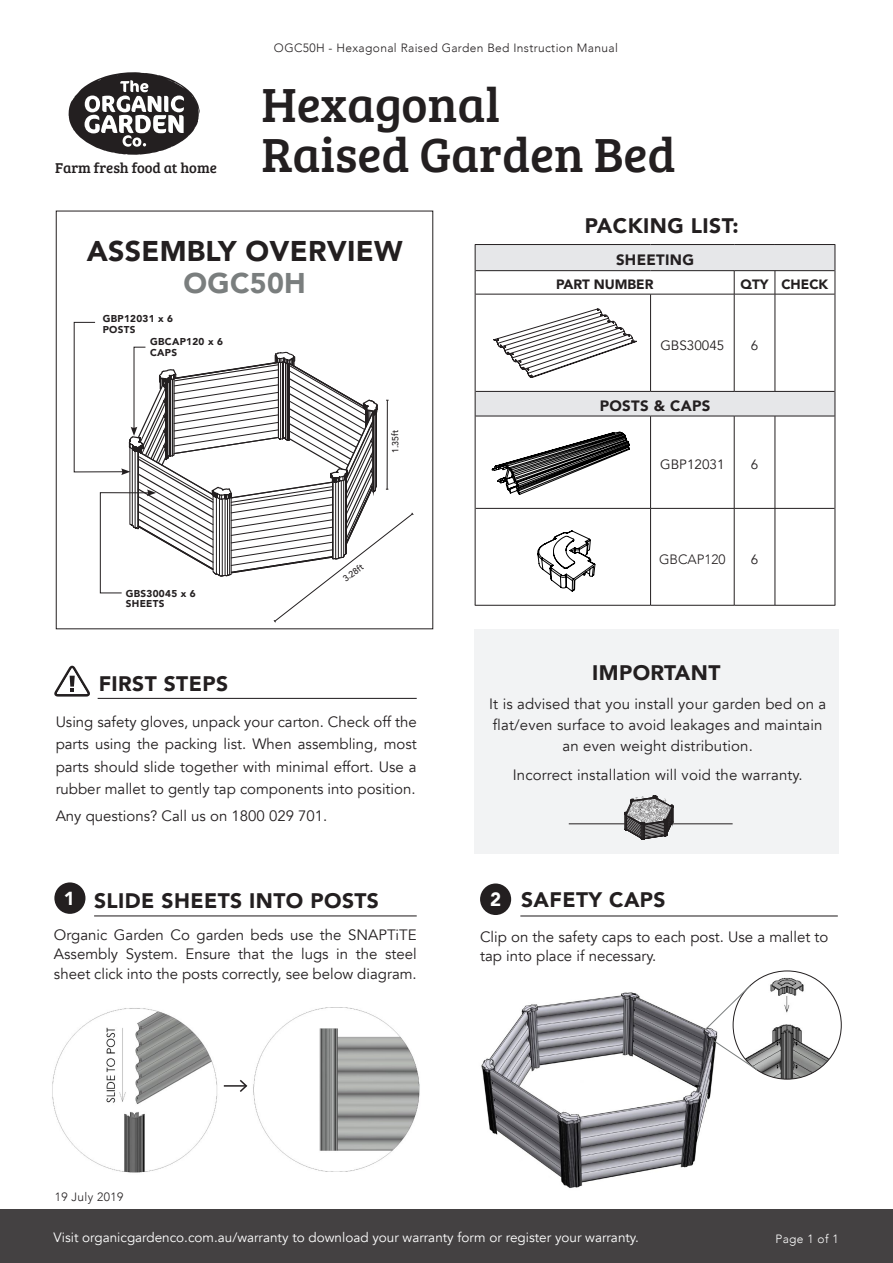
<style>
.page{position:relative;width:893px;height:1263px;background:#fff}
.page>*{position:absolute;margin:0;border:0;box-sizing:border-box;transform-origin:0 0}
.t1{font:49.5px "Bree Serif";color:#231f20}
.t2{font:900 28.5px "Avenir";letter-spacing:.01em;color:#231f20}
.t3{font:900 28.5px "Avenir";letter-spacing:.01em;color:#7a7e7e}
.t4{font:900 21px "Avenir";letter-spacing:.02em;color:#231f20}
.t5{font:900 19.2px "Avenir";color:#fff}
.t6{font:15px/19.5px "Avenir";color:#231f20;text-align:justify}
.t7{font:900 15px "Avenir";letter-spacing:.02em;color:#231f20}
.t8{font:14.7px "Bree Serif";color:#231f20}
.t9{font:13.5px "Avenir";color:#fff}
.t10{font:13.5px "Avenir";color:#231f20}
.t11{font:900 13.5px "Avenir";color:#231f20}
.t12{font:300 13.5px "Avenir";color:#231f20}
.t13{font:300 12px "Avenir";letter-spacing:.03em;color:#231f20}
.t14{font:300 12px "Avenir";letter-spacing:.03em;color:#fff}
.t15{font:900 9.9px/10.9px "Avenir";letter-spacing:.03em;color:#231f20}
.t16{font:500 8.85px "Avenir";color:#231f20}
.s1{font-size:18.9px;color:#fff}
</style>
<div class="page">
<div style="left:475px;top:629px;width:364px;height:224px;background:#f2f3f4"></div>
<hr style="left:569px;top:823px;width:164px;height:1px;background:#231f20">
<div style="left:54px;top:882px;width:31px;height:32px;background:#231f20;border-radius:50%"></div>
<hr style="left:94px;top:915px;width:323px;height:1px;background:#231f20">
<img style="left:52px;top:1008px;width:172px;height:165px">
<img style="left:253px;top:1007px;width:167px;height:165px">
<hr style="left:224px;top:1085px;width:22px;height:2px;background:#231f20">
<svg style="left:238px;top:1079px;width:10px;height:13px"></svg>
<svg style="left:69px;top:72px;width:131px;height:83px"></svg>
<hr style="left:520px;top:915px;width:318px;height:1px;background:#231f20">
<div style="left:480px;top:883px;width:31px;height:32px;background:#231f20;border-radius:50%"></div>
<img style="left:733px;top:971px;width:108px;height:108px;border-radius:54px">
<div style="left:0;top:1210px;width:893px;height:53px;background:#444142"></div>
<svg style="left:476px;top:245px;width:359px;height:171px"></svg>
<hr style="left:475px;top:270px;width:176px;height:1px;background:#231f20">
<hr style="left:651px;top:270px;width:83px;height:1px;background:#231f20">
<hr style="left:734px;top:270px;width:41px;height:1px;background:#231f20">
<svg style="left:734px;top:271px;width:1px;height:23px"></svg>
<hr style="left:775px;top:270px;width:60px;height:1px;background:#231f20">
<svg style="left:775px;top:271px;width:1px;height:23px"></svg>
<hr style="left:475px;top:294px;width:176px;height:1px;background:#231f20">
<hr style="left:651px;top:294px;width:83px;height:1px;background:#231f20">
<hr style="left:650px;top:294px;width:1px;height:97px;background:#231f20">
<hr style="left:734px;top:294px;width:41px;height:1px;background:#231f20">
<hr style="left:734px;top:294px;width:1px;height:97px;background:#231f20">
<hr style="left:775px;top:294px;width:60px;height:1px;background:#231f20">
<hr style="left:775px;top:294px;width:1px;height:97px;background:#231f20">
<hr style="left:475px;top:391px;width:176px;height:1px;background:#231f20">
<hr style="left:651px;top:391px;width:83px;height:1px;background:#231f20">
<hr style="left:734px;top:391px;width:41px;height:1px;background:#231f20">
<hr style="left:775px;top:391px;width:60px;height:1px;background:#231f20">
<hr style="left:475px;top:416px;width:176px;height:1px;background:#231f20">
<hr style="left:651px;top:416px;width:83px;height:1px;background:#231f20">
<hr style="left:650px;top:416px;width:1px;height:92px;background:#231f20">
<hr style="left:734px;top:416px;width:41px;height:1px;background:#231f20">
<hr style="left:734px;top:416px;width:1px;height:92px;background:#231f20">
<hr style="left:775px;top:416px;width:60px;height:1px;background:#231f20">
<hr style="left:775px;top:416px;width:1px;height:92px;background:#231f20">
<hr style="left:475px;top:508px;width:176px;height:1px;background:#231f20">
<hr style="left:651px;top:508px;width:83px;height:1px;background:#231f20">
<hr style="left:650px;top:509px;width:1px;height:96px;background:#231f20">
<hr style="left:734px;top:508px;width:41px;height:1px;background:#231f20">
<hr style="left:734px;top:509px;width:1px;height:96px;background:#231f20">
<hr style="left:775px;top:508px;width:60px;height:1px;background:#231f20">
<hr style="left:775px;top:509px;width:1px;height:96px;background:#231f20">
<hr style="left:475px;top:605px;width:176px;height:1px;background:#231f20">
<hr style="left:651px;top:605px;width:83px;height:1px;background:#231f20">
<hr style="left:734px;top:605px;width:41px;height:1px;background:#231f20">
<hr style="left:775px;top:605px;width:60px;height:1px;background:#231f20">
<hr style="left:475px;top:244px;width:176px;height:1px;background:#231f20">
<hr style="left:651px;top:244px;width:83px;height:1px;background:#231f20">
<hr style="left:734px;top:244px;width:41px;height:1px;background:#231f20">
<hr style="left:775px;top:244px;width:60px;height:1px;background:#231f20">
<svg style="left:475px;top:245px;width:1px;height:49px"></svg>
<svg style="left:835px;top:245px;width:1px;height:49px"></svg>
<hr style="left:475px;top:294px;width:1px;height:97px;background:#231f20">
<hr style="left:835px;top:294px;width:1px;height:97px;background:#231f20">
<svg style="left:475px;top:391px;width:1px;height:25px"></svg>
<svg style="left:835px;top:391px;width:1px;height:25px"></svg>
<hr style="left:475px;top:416px;width:1px;height:92px;background:#231f20">
<hr style="left:835px;top:416px;width:1px;height:92px;background:#231f20">
<hr style="left:475px;top:508px;width:1px;height:97px;background:#231f20">
<hr style="left:835px;top:508px;width:1px;height:97px;background:#231f20">
<svg style="left:491px;top:431px;width:139px;height:64px"></svg>
<svg style="left:537px;top:530px;width:59px;height:62px"></svg>
<svg style="left:493px;top:308px;width:144px;height:72px"></svg>
<hr style="left:98px;top:698px;width:319px;height:1px;background:#231f20">
<svg style="left:54px;top:666px;width:36px;height:31px"></svg>
<svg style="left:74px;top:322px;width:340px;height:301px"></svg>
<hr style="left:219px;top:499px;width:1px;height:76px;background:#231f20">
<hr style="left:222px;top:499px;width:1px;height:77px;background:#231f20">
<hr style="left:225px;top:499px;width:1px;height:76px;background:#231f20">
<hr style="left:227px;top:499px;width:1px;height:77px;background:#231f20">
<svg style="left:624px;top:795px;width:50px;height:45px"></svg>
<img style="left:481px;top:992px;width:237px;height:196px">
<svg style="left:706px;top:985px;width:45px;height:44px"></svg>
<svg style="left:713px;top:1040px;width:45px;height:30px"></svg>
<p class="t13" style="left:274px;top:41px;width:346px">OGC50H - Hexagonal Raised Garden Bed Instruction Manual</p>
<p class="t8" style="left:55px;top:157px;width:163px">Farm fresh food at home</p>
<h1 class="t1" style="left:261px;top:69px;width:240px">Hexagonal</h1>
<h1 class="t1" style="left:261px;top:119px;width:416px">Raised Garden Bed</h1>
<h3 class="t4" style="left:585px;top:208px;width:155px">PACKING LIST:</h3>
<h2 class="t2" style="left:87px;top:227px;width:317px">ASSEMBLY OVERVIEW</h2>
<h2 class="t3" style="left:184px;top:258px;width:124px">OGC50H</h2>
<p class="t15" style="left:103px;top:313px;width:72px">GBP12031 x 6<br>POSTS</p>
<p class="t15" style="left:150px;top:336px;width:74px">GBCAP120 x 6<br>CAPS</p>
<p class="t15" style="left:126px;top:587px;width:71px">GBS30045 x 6<br>SHEETS</p>
<h3 class="t4" style="left:99px;top:665px;width:131px">FIRST STEPS</h3>
<p class="t16" style="left:388px;top:453px;width:25px;rotate:-91deg">1.35ft</p>
<p class="t16" style="left:339px;top:574px;width:25px;rotate:-37deg">3.28ft</p>
<p class="t6" style="left:56px;top:710px;width:363px;line-height:22.5px">Using safety gloves, unpack your carton. Check off the parts using the packing list. When assembling, most parts should slide together with minimal effort. Use a rubber mallet to gently tap components into position.</p>
<p class="t6" style="left:56px;top:806px;width:273px">Any questions? Call us on 1800 029 701.</p>
<h3 class="t4" style="left:64px;top:882px;width:317px"><span class="s1">1</span> SLIDE SHEETS INTO POSTS</h3>
<p class="t6" style="left:54px;top:925px;width:364px">Organic Garden Co garden beds use the SNAPTiTE Assembly System. Ensure that the lugs in the steel sheet click into the posts correctly, see below diagram.</p>
<p class="t7" style="left:616px;top:247px;width:79px">SHEETING</p>
<p class="t11" style="left:556px;top:273px;width:99px">PART NUMBER</p>
<p class="t11" style="left:741px;top:273px;width:89px">QTY CHECK</p>
<p class="t10" style="left:660px;top:337px;width:66px">GBS30045</p>
<p class="t10" style="left:751px;top:337px;width:9px">6</p>
<p class="t7" style="left:600px;top:393px;width:112px">POSTS &amp; CAPS</p>
<p class="t10" style="left:660px;top:456px;width:66px">GBP12031</p>
<p class="t10" style="left:751px;top:456px;width:9px">6</p>
<p class="t12" style="left:659px;top:551px;width:68px">GBCAP120</p>
<p class="t10" style="left:751px;top:551px;width:9px">6</p>
<h3 class="t4" style="left:592px;top:655px;width:130px">IMPORTANT</h3>
<p class="t6" style="left:489px;top:693px;width:339px;line-height:21px;text-align:center">It is advised that you install your garden bed on a flat/even surface to avoid leakages and maintain an even weight distribution.</p>
<p class="t6" style="left:513px;top:765px;width:292px">Incorrect installation will void the warranty.</p>
<h3 class="t4" style="left:521px;top:882px;width:146px">SAFETY CAPS</h3>
<p class="t6" style="left:480px;top:927px;width:350px">Clip on the safety caps to each post. Use a mallet to tap into place if necessary.</p>
<p class="t5" style="left:490px;top:883px;width:13px">2</p>
<p class="t13" style="left:55px;top:1190px;width:70px">19 July 2019</p>
<p class="t9" style="left:53px;top:1229px;width:587px">Visit organicgardenco.com.au/warranty to download your warranty form or register your warranty.</p>
<p class="t14" style="left:775px;top:1231px;width:65px">Page 1 of 1</p>
</div>
